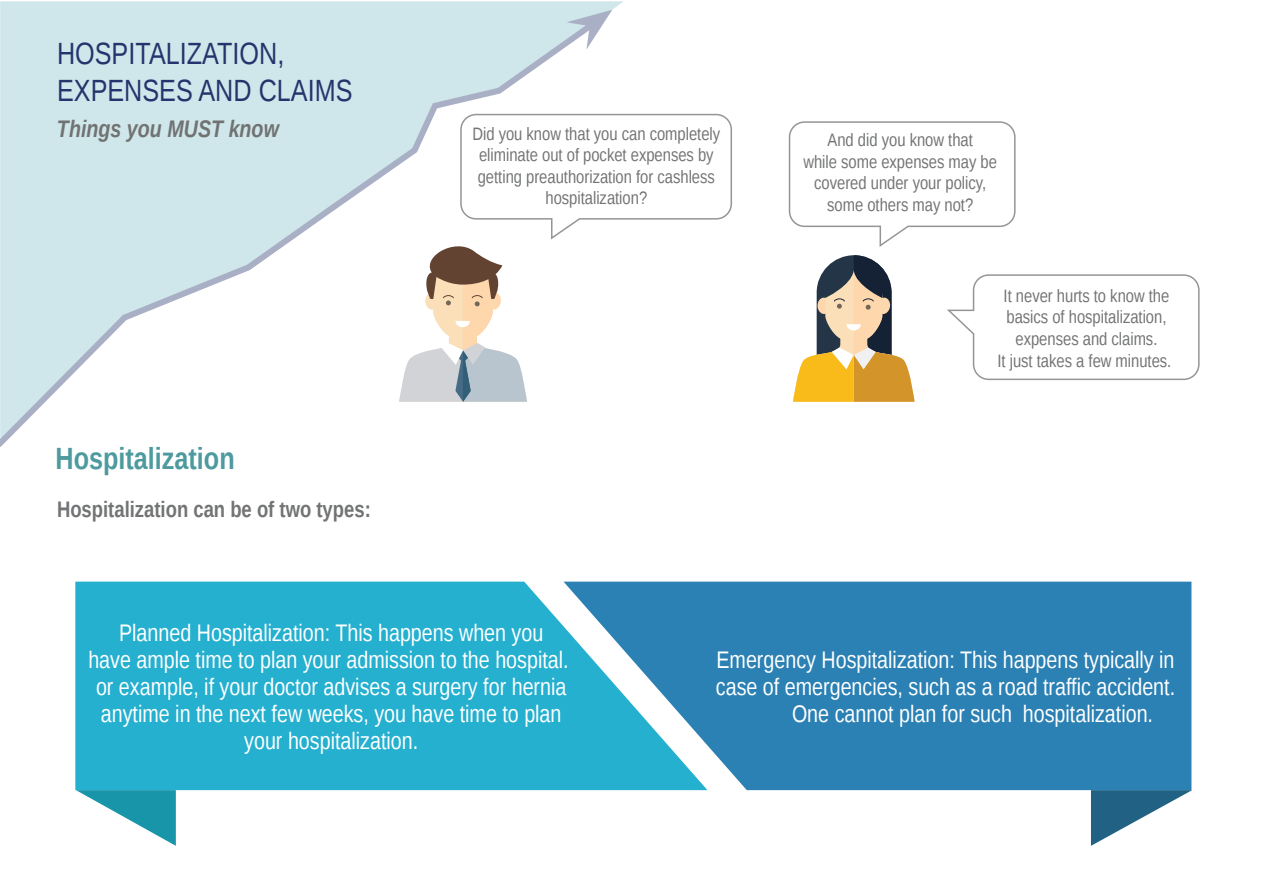
<style>
.page{position:relative;width:1263px;height:893px;background:#fff}
.page>*{position:absolute;margin:0;border:0;box-sizing:border-box;transform-origin:0 0}
.t1{font:30.75px/36.9px "Liberation Sans Narrow";color:#23356c}
.t2{font:700 30.75px "Liberation Sans Narrow";color:#4d9a9f}
.t3{font:24px/27px "Liberation Sans Narrow";color:#fff;text-align:center}
.t4{font:italic 700 24px "Liberation Sans Narrow";color:#717272}
.t5{font:700 22.5px "Liberation Sans Narrow";color:#727374}
.t6{font:18px/21.6px "Liberation Sans Narrow";color:#727374;text-align:center}
</style>
<div class="page">
<svg style="left:0;top:1px;width:624px;height:9px;background:#d1e8eb"></svg>
<svg style="left:0;top:8px;width:611px;height:439px"></svg>
<svg style="left:566px;top:10px;width:46px;height:40px"></svg>
<svg style="left:793px;top:255px;width:121px;height:147px"></svg>
<svg style="left:399px;top:113px;width:333px;height:289px"></svg>
<svg style="left:788px;top:121px;width:228px;height:126px"></svg>
<svg style="left:947px;top:274px;width:253px;height:107px"></svg>
<div style="left:75px;top:582px;width:488px;height:208px;background:#25b0d0"></div>
<svg style="left:76px;top:790px;width:100px;height:56px"></svg>
<svg style="left:563px;top:582px;width:628px;height:208px;background:#368cba"></svg>
<svg style="left:1091px;top:790px;width:101px;height:56px"></svg>
<p class="t1" style="left:57px;top:36px;width:297px">HOSPITALIZATION,<br>EXPENSES AND CLAIMS</p>
<p class="t4" style="left:57px;top:112px;width:223px">Things you MUST know</p>
<p class="t6" style="left:472px;top:123px;width:249px">Did you know that you can completely eliminate out of pocket expenses by getting preauthorization for cashless hospitalization?</p>
<p class="t6" style="left:803px;top:130px;width:195px">And did you know that<br>while some expenses may be covered under your policy, some others may not?</p>
<p class="t2" style="left:56px;top:438px;width:181px">Hospitalization</p>
<p class="t5" style="left:57px;top:494px;width:315px">Hospitalization can be of two types:</p>
<p class="t3" style="left:88px;top:620px;width:482px">Planned Hospitalization: This happens when you<br>have ample time to plan your admission to the hospital. or example, if your doctor advises a surgery for hernia anytime in the next few weeks, you have time to plan your hospitalization.</p>
<p class="t6" style="left:997px;top:286px;width:175px">It never hurts to know the basics of hospitalization, expenses and claims.<br>It just takes a few minutes.</p>
<p class="t3" style="left:716px;top:647px;width:460px">Emergency Hospitalization: This happens typically in</p>
<p class="t3" style="left:716px;top:674px;width:461px">case of emergencies, such as a road traffic accident.</p>
<p class="t3" style="left:792px;top:701px;width:363px">One cannot plan for such hospitalization.</p>
</div>
